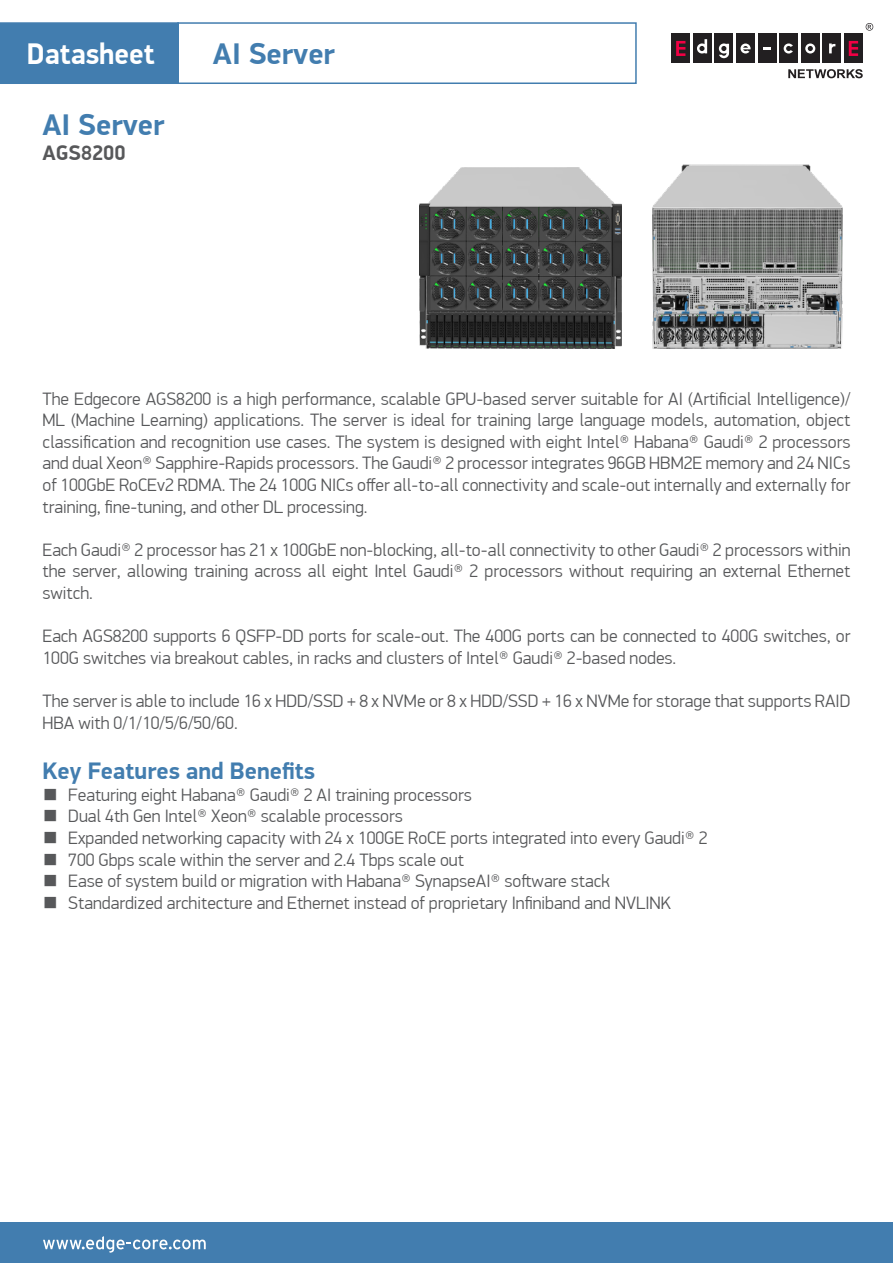
<style>
.page{position:relative;width:893px;height:1263px;background:#fff}
.page>*{position:absolute;margin:0;border:0;box-sizing:border-box;transform-origin:0 0}
.t1{font:700 30px "PF Din Display Pro";color:#427daf}
.t2{font:700 30px "PF Din Display Pro";color:#fff;scale:.96 1}
.t3{font:700 24px "PF Din Display Pro";color:#427daf}
.t4{font:700 21px "PF Din Display Pro";color:#57585a}
.t5{font:300 18px/21.6px "PF Din Display Pro";color:#57585a;text-align:justify}
</style>
<div class="page">
<div style="left:671px;top:34px;width:19px;height:29px;background:#221f21"></div>
<div style="left:693px;top:34px;width:19px;height:29px;background:#221f21"></div>
<div style="left:715px;top:34px;width:18px;height:29px;background:#221f21"></div>
<div style="left:736px;top:34px;width:19px;height:29px;background:#221f21"></div>
<div style="left:758px;top:34px;width:18px;height:29px;background:#221f21"></div>
<div style="left:779px;top:34px;width:19px;height:29px;background:#221f21"></div>
<div style="left:801px;top:34px;width:19px;height:29px;background:#221f21"></div>
<div style="left:823px;top:34px;width:18px;height:29px;background:#221f21"></div>
<svg style="left:676px;top:41px;width:9px;height:15px"></svg>
<div style="left:844px;top:34px;width:19px;height:29px;background:#221f21"></div>
<svg style="left:849px;top:41px;width:9px;height:15px"></svg>
<svg style="left:764px;top:47px;width:7px;height:3px"></svg>
<svg style="left:697px;top:39px;width:10px;height:15px"></svg>
<svg style="left:805px;top:43px;width:10px;height:11px"></svg>
<svg style="left:829px;top:43px;width:6px;height:10px"></svg>
<svg style="left:784px;top:43px;width:9px;height:11px"></svg>
<svg style="left:719px;top:43px;width:10px;height:15px"></svg>
<svg style="left:788px;top:69px;width:75px;height:9px"></svg>
<svg style="left:740px;top:44px;width:11px;height:10px"></svg>
<svg style="left:866px;top:23px;width:7px;height:8px"></svg>
<div style="left:0;top:22px;width:179px;height:62px;background:#427daf;border:2px solid #427daf"></div>
<div style="left:177px;top:22px;width:460px;height:62px;border:2px solid #427daf"></div>
<div style="left:0;top:1223px;width:893px;height:40px;background:#427daf"></div>
<svg style="left:43px;top:1236px;width:163px;height:17px"></svg>
<img style="left:652px;top:165px;width:191px;height:183px">
<img style="left:420px;top:168px;width:201px;height:180px">
<h1 class="t2" style="left:27px;top:36px;width:134px">Datasheet</h1>
<h1 class="t1" style="left:213px;top:36px;width:124px">AI Server</h1>
<h1 class="t1" style="left:43px;top:107px;width:124px">AI Server</h1>
<p class="t4" style="left:43px;top:140px;width:85px">AGS8200</p>
<p class="t5" style="left:43px;top:388px;width:809px">The Edgecore AGS8200 is a high performance, scalable GPU-based server suitable for AI (Artificial Intelligence)/ ML (Machine Learning) applications. The server is ideal for training large language models, automation, object classification and recognition use cases. The system is designed with eight Intel® Habana® Gaudi® 2 processors and dual Xeon® Sapphire-Rapids processors. The Gaudi® 2 processor integrates 96GB HBM2E memory and 24 NICs of 100GbE RoCEv2 RDMA. The 24 100G NICs offer all-to-all connectivity and scale-out internally and externally for training, fine-tuning, and other DL processing.</p>
<p class="t5" style="left:43px;top:539px;width:809px">Each Gaudi® 2 processor has 21 x 100GbE non-blocking, all-to-all connectivity to other Gaudi® 2 processors within the server, allowing training across all eight Intel Gaudi® 2 processors without requiring an external Ethernet switch.</p>
<p class="t5" style="left:43px;top:626px;width:809px">Each AGS8200 supports 6 QSFP-DD ports for scale-out. The 400G ports can be connected to 400G switches, or<br>100G switches via breakout cables, in racks and clusters of Intel® Gaudi® 2-based nodes.</p>
<p class="t5" style="left:43px;top:690px;width:809px">The server is able to include 16 x HDD/SSD + 8 x NVMe or 8 x HDD/SSD + 16 x NVMe for storage that supports RAID<br>HBA with 0/1/10/5/6/50/60.</p>
<h2 class="t3" style="left:43px;top:756px;width:274px">Key Features and Benefits</h2>
<p class="t5" style="left:43px;top:784px;width:431px">■ Featuring eight Habana® Gaudi® 2 AI training processors</p>
<p class="t5" style="left:43px;top:806px;width:362px">■ Dual 4th Gen Intel® Xeon® scalable processors</p>
<p class="t5" style="left:43px;top:827px;width:666px">■ Expanded networking capacity with 24 x 100GE RoCE ports integrated into every Gaudi® 2</p>
<p class="t5" style="left:43px;top:849px;width:423px">■ 700 Gbps scale within the server and 2.4 Tbps scale out</p>
<p class="t5" style="left:43px;top:870px;width:569px">■ Ease of system build or migration with Habana® SynapseAI® soſtware stack</p>
<p class="t5" style="left:43px;top:892px;width:630px">■ Standardized architecture and Ethernet instead of proprietary Infiniband and NVLINK</p>
</div>
